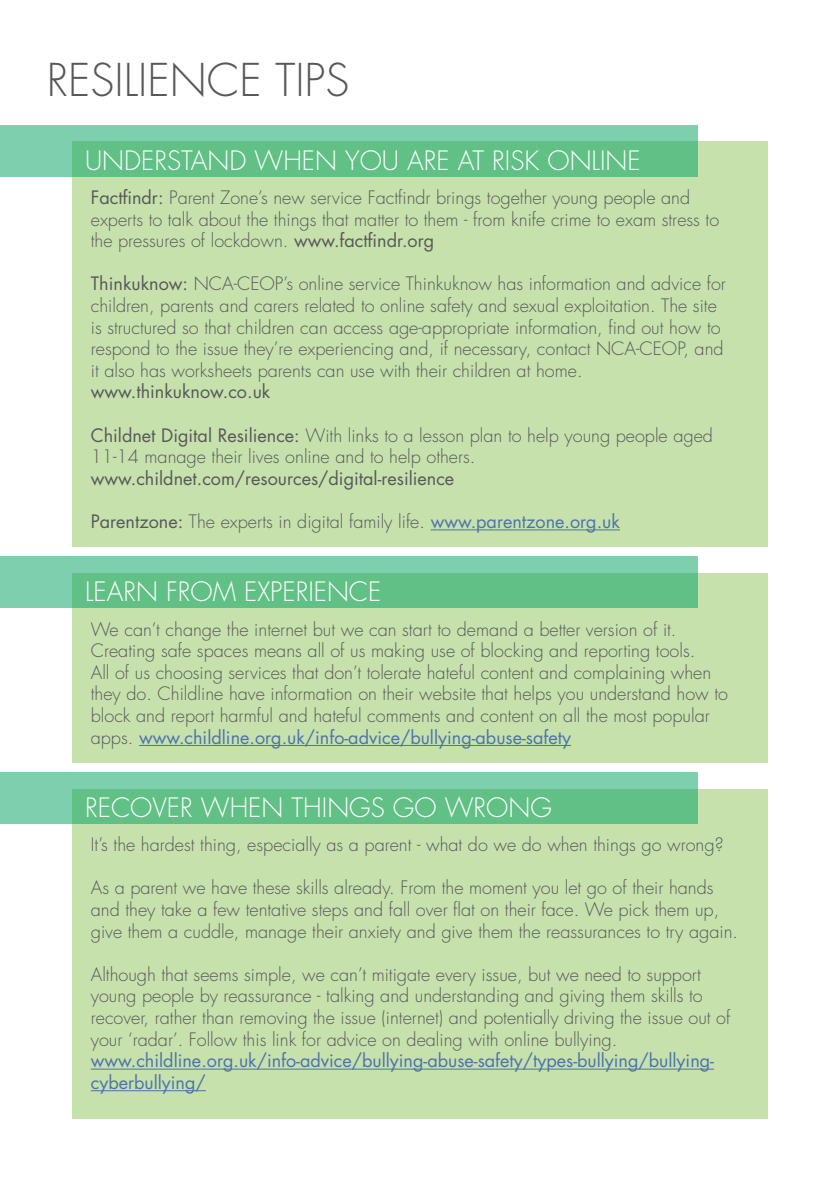
<style>
.page{position:relative;width:840px;height:1191px;background:#fff}
.page>*{position:absolute;margin:0;border:0;box-sizing:border-box;transform-origin:0 0}
.t1{font:300 44px "Futura Std";color:#57585a}
.t2{font:300 26px "Futura Std";color:#fff}
.t3{font:300 18px/21.6px "Futura Std";color:#57585a}
.t4{font:18px/21.6px "Futura Std";color:#4d72ac}
.t5{font:18px "Futura Std";color:#57585a}
.s1{font-weight:400}
.s2{font-weight:400;color:#4d72ac}
</style>
<div class="page">
<div style="left:72px;top:142px;width:695px;height:405px;background:#c6e1ac"></div>
<div style="left:72px;top:573px;width:695px;height:189px;background:#c6e1ac"></div>
<div style="left:72px;top:789px;width:695px;height:330px;background:#c6e1ac"></div>
<hr style="left:430px;top:529px;width:189px;height:1px;background:#4d72ac">
<hr style="left:139px;top:745px;width:431px;height:1px;background:#4d72ac">
<hr style="left:91px;top:1068px;width:622px;height:1px;background:#4d72ac">
<hr style="left:91px;top:1090px;width:115px;height:1px;background:#4d72ac">
<svg style="left:0;top:125px;width:697px;height:51px;background:#6bc594"></svg>
<svg style="left:0;top:557px;width:697px;height:51px;background:#6bc594"></svg>
<svg style="left:0;top:772px;width:697px;height:51px;background:#6cc695"></svg>
<p class="t1" style="left:47px;top:53px;width:304px">RESILIENCE TIPS</p>
<p class="t2" style="left:85px;top:144px;width:556px">UNDERSTAND WHEN YOU ARE AT RISK ONLINE</p>
<p class="t3" style="left:91px;top:187px;width:629px"><span class="s1">Factfindr:</span> Parent Zone’s new service Factfindr brings together young people and experts to talk about the things that matter to them - from knife crime to exam stress to the pressures of lockdown. <span class="s1">www.factfindr.org</span></p>
<p class="t3" style="left:91px;top:274px;width:636px"><span class="s1">Thinkuknow:</span> NCA-CEOP’s online service Thinkuknow has information and advice for children, parents and carers related to online safety and sexual exploitation. The site is structured so that children can access age-appropriate information, find out how to respond to the issue they’re experiencing and, if necessary, contact NCA-CEOP, and</p>
<p class="t3" style="left:91px;top:360px;width:493px">it also has worksheets parents can use with their children at home.</p>
<p class="t5" style="left:91px;top:380px;width:181px">www.thinkuknow.co.uk</p>
<p class="t3" style="left:91px;top:425px;width:623px"><span class="s1">Childnet Digital Resilience:</span> With links to a lesson plan to help young people aged<br>11-14 manage their lives online and to help others.</p>
<p class="t5" style="left:91px;top:467px;width:365px">www.childnet.com/resources/digital-resilience</p>
<p class="t3" style="left:91px;top:511px;width:530px"><span class="s1">Parentzone:</span> The experts in digital family life. <span class="s2">www.parentzone.org.uk</span></p>
<p class="t2" style="left:85px;top:576px;width:297px">LEARN FROM EXPERIENCE</p>
<p class="t3" style="left:91px;top:619px;width:605px">We can’t change the internet but we can start to demand a better version of it.<br>Creating safe spaces means all of us making use of blocking and reporting tools.</p>
<p class="t3" style="left:91px;top:662px;width:638px">All of us choosing services that don’t tolerate hateful content and complaining when they do. Childline have information on their website that helps you understand how to block and report harmful and hateful comments and content on all the most popular apps. <span class="s2">www.childline.org.uk/info-advice/bullying-abuse-safety</span></p>
<p class="t2" style="left:85px;top:791px;width:468px">RECOVER WHEN THINGS GO WRONG</p>
<p class="t3" style="left:91px;top:834px;width:634px">It’s the hardest thing, especially as a parent - what do we do when things go wrong?</p>
<p class="t3" style="left:91px;top:877px;width:648px">As a parent we have these skills already. From the moment you let go of their hands and they take a few tentative steps and fall over flat on their face. We pick them up, give them a cuddle, manage their anxiety and give them the reassurances to try again.</p>
<p class="t3" style="left:91px;top:964px;width:640px">Although that seems simple, we can’t mitigate every issue, but we need to support young people by reassurance - talking and understanding and giving them skills to recover, rather than removing the issue (internet) and potentially driving the issue out of your ‘radar’. Follow this link for advice on dealing with online bullying.</p>
<p class="t4" style="left:91px;top:1050px;width:624px">www.childline.org.uk/info-advice/bullying-abuse-safety/types-bullying/bullying&shy;cyberbullying/</p>
</div>
